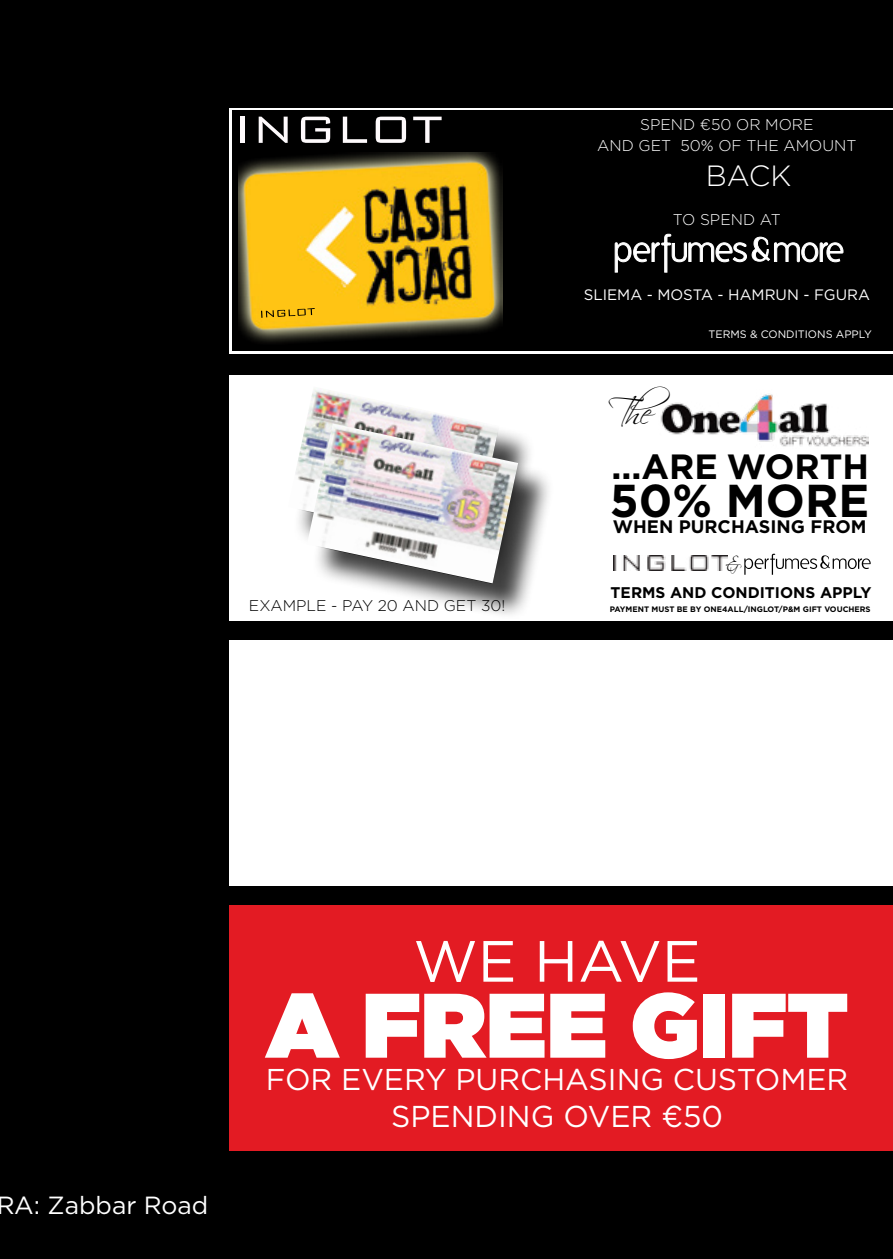
<style>
.page{position:relative;width:893px;height:1259px;background:#000}
.page>*{position:absolute;margin:0;border:0;box-sizing:border-box;transform-origin:0 0}
.t1{font:900 91.2px "Gotham";color:#fff}
.t2{font:58.2px "Gotham";color:#fff}
.t3{font:700 46.2px "Gotham";color:#000}
.t4{font:700 35.1px "Gotham";color:#000}
.t5{font:33.3px "Scriptina";color:#000}
.t6{font:30.3px "Gotham";color:#fff}
.t7{font:30px "Gotham";color:#fff}
.t8{font:300 29.1px "Gotham";color:#fff}
.t9{font:24.9px "Gotham";color:#fff}
.t10{font:20.1px "Scriptina";color:#000}
.t11{font:700 18px "Gotham";color:#000}
.t12{font:300 15.6px/21.3px "Gotham";color:#fff;text-align:center}
.t13{font:700 15.6px "Gotham";color:#000}
.t14{font:300 15.6px "Gotham";color:#000}
.t15{font:15px "Gotham";color:#fff}
.t16{font:10.8px "Gotham";color:#fff}
.t17{font:700 7.8px "Gotham";color:#000}
</style>
<div class="page">
<div style="left:230px;top:640px;width:663px;height:245px;background:#fff"></div>
<div style="left:230px;top:905px;width:663px;height:246px;background:#e31b23"></div>
<div style="left:230px;top:375px;width:663px;height:245px;background:#fff"></div>
<img style="left:613px;top:556px;width:115px;height:14px">
<svg style="left:744px;top:554px;width:127px;height:21px"></svg>
<img style="left:295px;top:389px;width:182px;height:149px">
<img style="left:660px;top:394px;width:208px;height:53px">
<div style="left:313px;top:428px;width:241px;height:192px;background:#000;opacity:.75"></div>
<img style="left:307px;top:423px;width:211px;height:160px">
<div style="left:230px;top:108px;width:663px;height:246px;background:#fff"></div>
<div style="left:232px;top:110px;width:661px;height:241px;background:#000"></div>
<img style="left:238px;top:153px;width:265px;height:190px">
<hr style="left:241px;top:117px;width:4px;height:26px;background:#fefafc">
<svg style="left:259px;top:117px;width:29px;height:26px"></svg>
<svg style="left:301px;top:117px;width:29px;height:26px"></svg>
<svg style="left:343px;top:117px;width:24px;height:26px"></svg>
<svg style="left:376px;top:117px;width:30px;height:26px"></svg>
<svg style="left:413px;top:117px;width:29px;height:26px"></svg>
<svg style="left:615px;top:234px;width:228px;height:39px"></svg>
<svg style="left:261px;top:308px;width:54px;height:10px"></svg>
<h3 class="t12" style="left:597px;top:113px;width:261px">SPEND €50 OR MORE<br>AND GET 50% OF THE AMOUNT</h3>
<h3 class="t8" style="left:706px;top:158px;width:87px">BACK</h3>
<h3 class="t12" style="left:673px;top:209px;width:109px">TO SPEND AT</h3>
<h3 class="t15" style="left:584px;top:285px;width:288px">SLIEMA - MOSTA - HAMRUN - FGURA</h3>
<h3 class="t16" style="left:708px;top:327px;width:165px">TERMS &amp; CONDITIONS APPLY</h3>
<h3 class="t5" style="left:608px;top:393px;width:64px">T he</h3>
<h3 class="t4" style="left:611px;top:443px;width:259px">...ARE WORTH</h3>
<h3 class="t3" style="left:610px;top:470px;width:261px">50% MORE</h3>
<h3 class="t11" style="left:613px;top:515px;width:255px">WHEN PURCHASING FROM</h3>
<h3 class="t10" style="left:728px;top:552px;width:15px">&amp;</h3>
<h3 class="t13" style="left:611px;top:582px;width:262px">TERMS AN D CON DITIONS APPLY</h3>
<h3 class="t14" style="left:249px;top:596px;width:258px">EXAMPLE - PAY 20 AND GET 30!</h3>
<p class="t17" style="left:610px;top:603px;width:262px">PAYMENT MUST BE BY ON E4ALL/INGLOT/P&amp;M GIFT VOUCHERS</p>
<h3 class="t9" style="left:-4px;top:1189px;width:214px">RA: Zabbar Road</h3>
<h2 class="t2" style="left:413px;top:924px;width:289px">WE HAVE</h2>
<h1 class="t1" style="left:266px;top:960px;width:584px">A FREE GIFT</h1>
<h3 class="t7" style="left:266px;top:1060px;width:584px">FOR EVERY PURCHASING CUSTOMER</h3>
<h3 class="t6" style="left:391px;top:1096px;width:334px">SPENDING OVER €50</h3>
</div>
